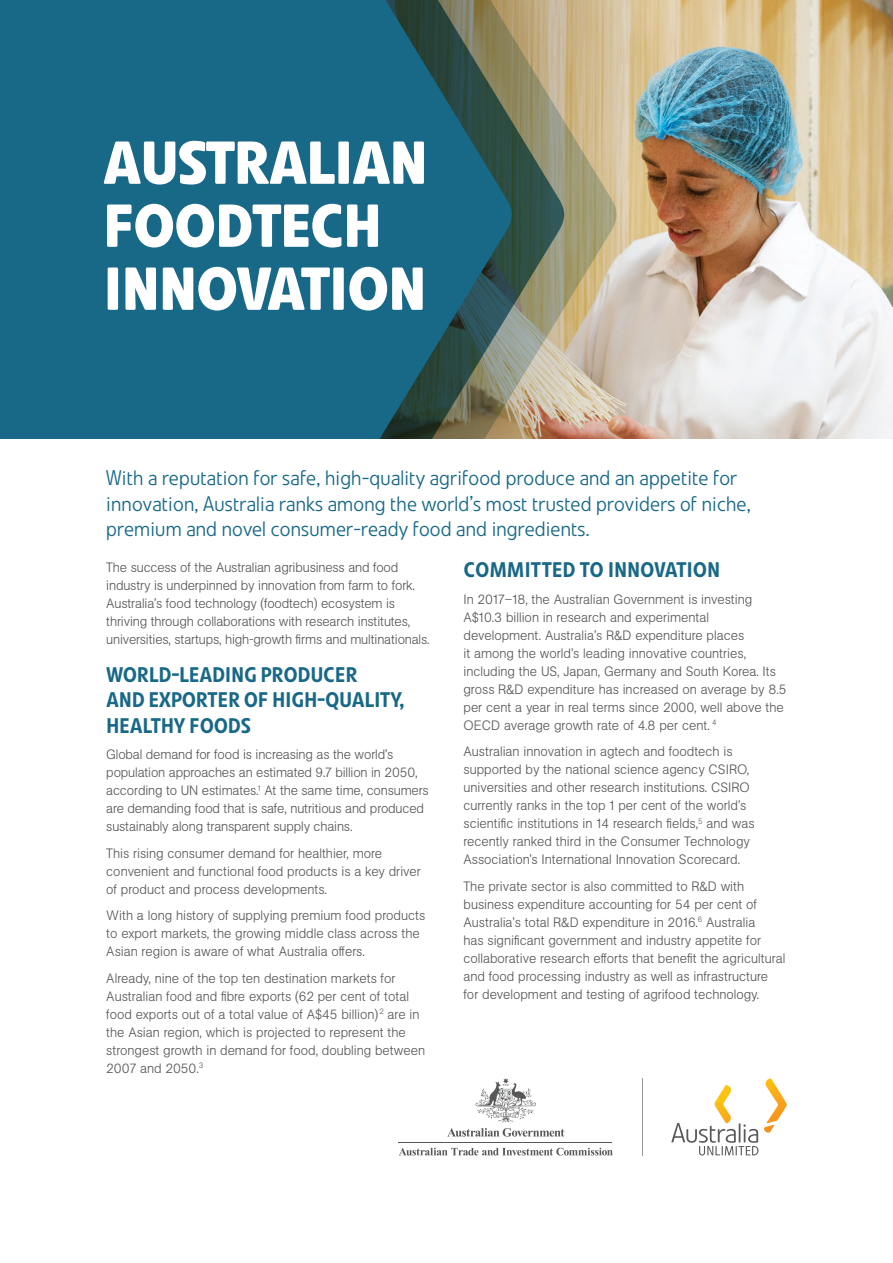
<style>
.page{position:relative;width:893px;height:1263px;background:#fff}
.page>*{position:absolute;margin:0;border:0;box-sizing:border-box;transform-origin:0 0}
.t1{font:700 60px/63px "Unlimited Pro";color:#fff}
.t2{font:300 21px/25.5px "Unlimited Pro";letter-spacing:.01em;color:#186887}
.t3{font:500 21px/25.5px "Unlimited Pro";letter-spacing:.015em;color:#186887}
.t4{font:300 13.5px/18px "Unlimited Sans";color:#57585a}
</style>
<div class="page">
<img style="left:617px;top:0;width:276px;height:439px">
<svg style="left:564px;top:0;width:53px;height:439px;background:#c5b38f"></svg>
<svg style="left:512px;top:0;width:52px;height:439px;background:#919078"></svg>
<svg style="left:0;top:0;width:512px;height:439px;background:#1d6680"></svg>
<hr style="left:642px;top:1078px;width:1px;height:78px;background:#97999c">
<svg style="left:671px;top:1078px;width:116px;height:77px"></svg>
<svg style="left:475px;top:1078px;width:61px;height:44px"></svg>
<hr style="left:399px;top:1142px;width:213px;height:1px;background:#57585a">
<svg style="left:447px;top:1128px;width:117px;height:9px"></svg>
<svg style="left:399px;top:1148px;width:214px;height:7px"></svg>
<h1 class="t1" style="left:104px;top:129px;width:325px">AUSTRALIAN<br>FOODTECH<br>INNOVATION</h1>
<h2 class="t2" style="left:106px;top:464px;width:646px">With a reputation for safe, high-quality agrifood produce and an appetite for innovation, Australia ranks among the world’s most trusted providers of niche, premium and novel consumer-ready food and ingredients.</h2>
<p class="t4" style="left:106px;top:557px;width:325px">The success of the Australian agribusiness and food industry is underpinned by innovation from farm to fork.<br>Australia’s food technology (foodtech) ecosystem is thriving through collaborations with research institutes, universities, startups, high-growth firms and multinationals.</p>
<h2 class="t3" style="left:107px;top:661px;width:299px">WORLD-LEADING PRODUCER<br>AND EXPORTER OF HIGH-QUALITY,<br>HEALTHY FOODS</h2>
<p class="t4" style="left:106px;top:745px;width:324px">Global demand for food is increasing as the world’s population approaches an estimated 9.7 billion in 2050, according to UN estimates.<sup>1</sup> At the same time, consumers are demanding food that is safe, nutritious and produced sustainably along transparent supply chains.</p>
<p class="t4" style="left:106px;top:844px;width:316px">This rising consumer demand for healthier, more convenient and functional food products is a key driver of product and process developments.</p>
<p class="t4" style="left:106px;top:906px;width:320px">With a long history of supplying premium food products to export markets, the growing middle class across the<br>Asian region is aware of what Australia offers.</p>
<p class="t4" style="left:106px;top:969px;width:320px">Already, nine of the top ten destination markets for Australian food and fibre exports (62 per cent of total food exports out of a total value of A$45 billion)<sup>2</sup> are in the Asian region, which is projected to represent the strongest growth in demand for food, doubling between 2007 and 2050.<sup>3</sup></p>
<h2 class="t3" style="left:464px;top:556px;width:258px">COMMITTED TO INNOVATION</h2>
<p class="t4" style="left:463px;top:589px;width:324px">In 2017–18, the Australian Government is investing A$10.3 billion in research and experimental development. Australia’s R&amp;D expenditure places<br>it among the world’s leading innovative countries, including the US, Japan, Germany and South Korea. Its gross R&amp;D expenditure has increased on average by 8.5 per cent a year in real terms since 2000, well above the OECD average growth rate of 4.8 per cent. <sup>4</sup></p>
<p class="t4" style="left:463px;top:742px;width:293px">Australian innovation in agtech and foodtech is supported by the national science agency CSIRO, universities and other research institutions. CSIRO currently ranks in the top 1 per cent of the world’s scientific institutions in 14 research fields,<sup>5</sup> and was recently ranked third in the Consumer Technology Association’s International Innovation Scorecard.</p>
<p class="t4" style="left:463px;top:876px;width:323px">The private sector is also committed to R&amp;D with business expenditure accounting for 54 per cent of Australia’s total R&amp;D expenditure in 2016.<sup>6</sup> Australia<br>has significant government and industry appetite for collaborative research efforts that benefit the agricultural and food processing industry as well as infrastructure for development and testing of agrifood technology.</p>
</div>
